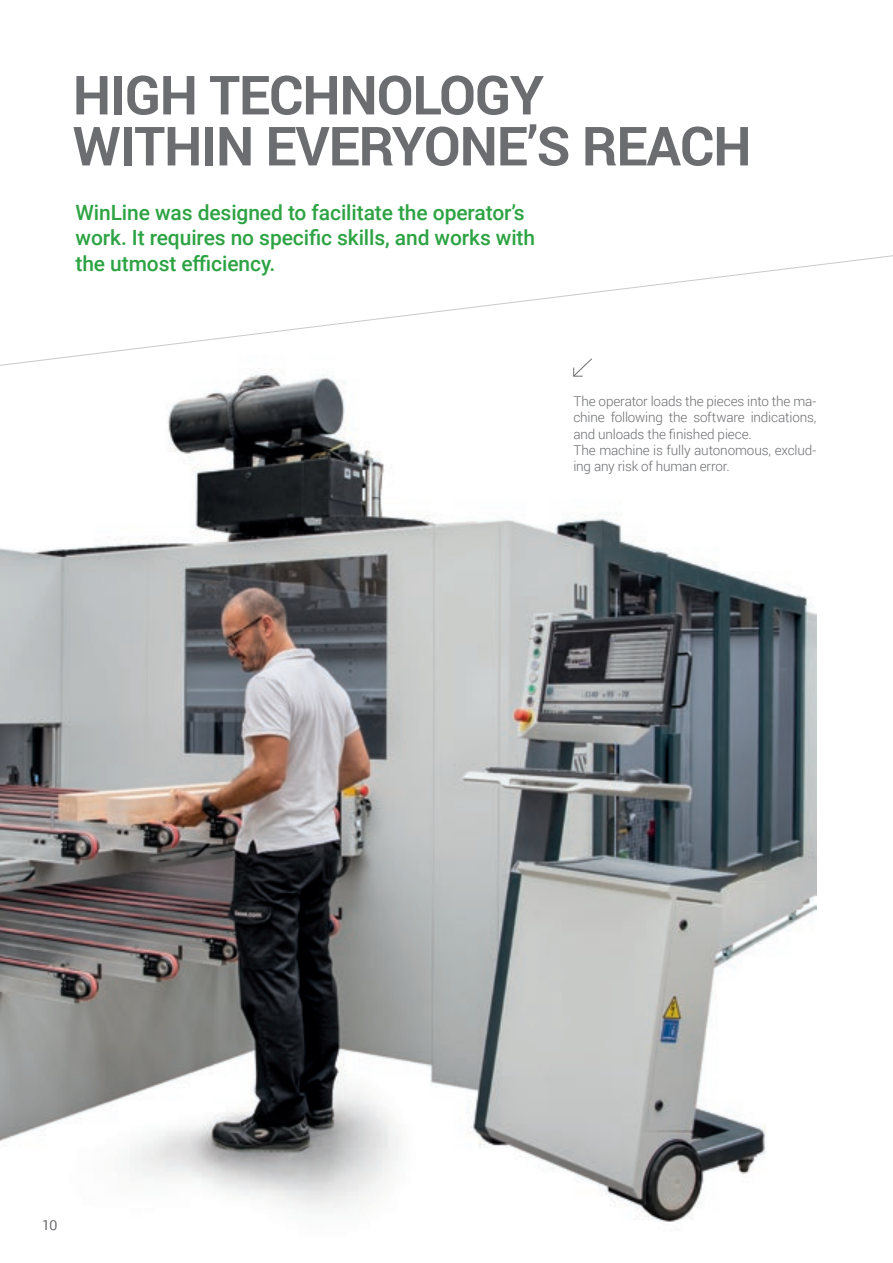
<style>
.page{position:relative;width:893px;height:1263px;background:#fff}
.page>*{position:absolute;margin:0;border:0;box-sizing:border-box;transform-origin:0 0}
._1_TITOLO_GRIGIO{font:700 54px/51px "Roboto";letter-spacing:-.02em;color:#6c6d70}
.t1{font:500 21px/25.2px "Roboto";letter-spacing:-.005em;color:#2da343}
.t2{font:300 13.5px/16.2px "Roboto";letter-spacing:-.01em;color:#6c6d70;text-align:justify}
</style>
<div class="page">
<img style="left:0;top:370px;width:816px;height:852px">
<svg style="left:0;top:255px;width:893px;height:111px"></svg>
<svg style="left:573px;top:358px;width:20px;height:19px"></svg>
<p class="_1_TITOLO_GRIGIO" style="left:73px;top:68px;width:680px">HIGH TECHNOLOGY<br>WITHIN EVERYONE’S REACH</p>
<p class="t1" style="left:76px;top:199px;width:461px">WinLine was designed to facilitate the operator’s work. It requires no specific skills, and works with the utmost efficiency.</p>
<p class="t2" style="left:573px;top:393px;width:245px">The operator loads the pieces into the ma&shy;chine following the software indications, and unloads the finished piece.</p>
<p class="t2" style="left:573px;top:441px;width:245px">The machine is fully autonomous, exclud&shy;ing any risk of human error.</p>
<p class="t2" style="left:42px;top:1216px;width:17px">10</p>
</div>
